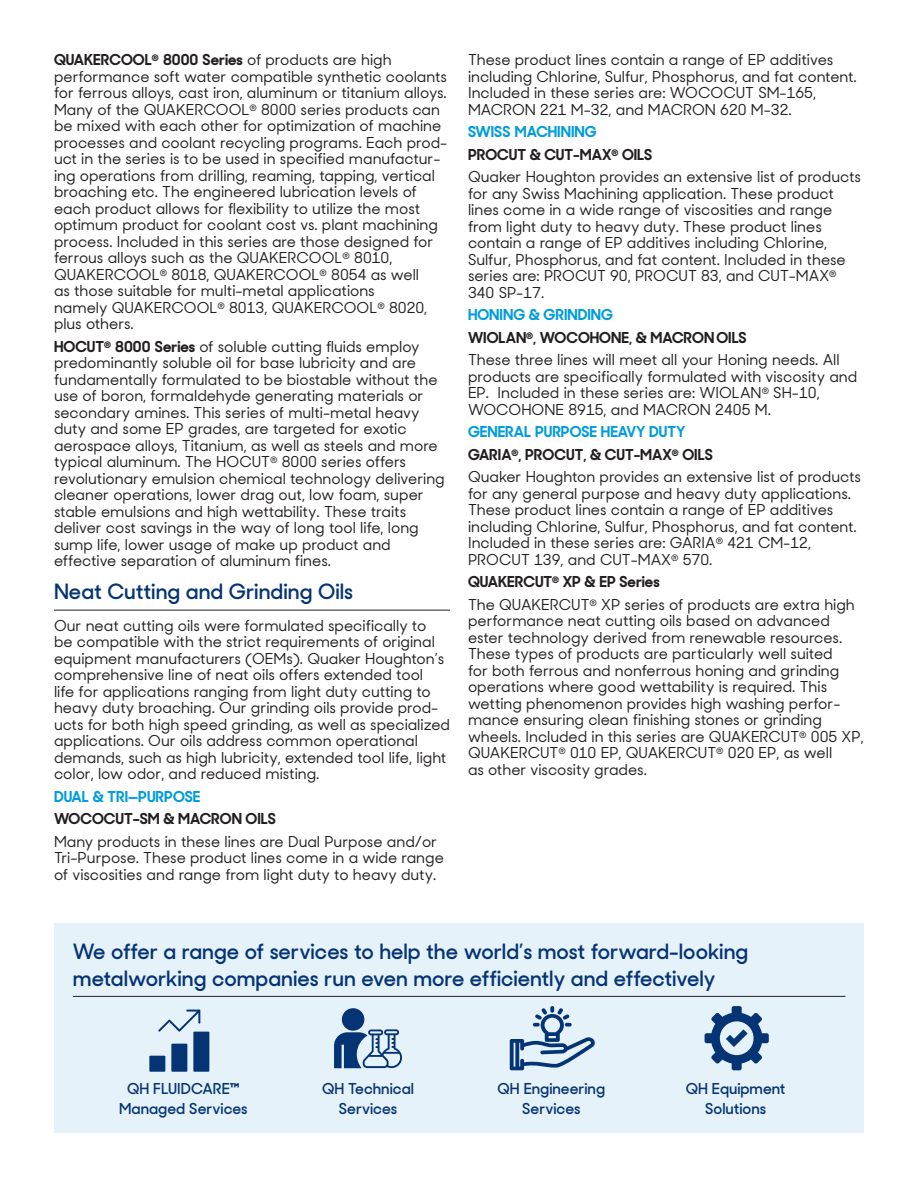
<style>
.page{position:relative;width:918px;height:1188px;background:#fff}
.page>*{position:absolute;margin:0;border:0;box-sizing:border-box;transform-origin:0 0}
.t1{font:600 21px/27px "Sharp Sans Display No 2";color:#053474}
.H5_-_Paragraph_Text{font:500 15px/16.5px "Sharp Sans Display No 2";color:#231f20}
.H5_-_Paragraph_Text-2{font:700 15px "Sharp Sans Display No 2";color:#231f20}
.t2{font:600 15px/19.5px "Sharp Sans Display No 2";color:#053474;text-align:center}
.H5_-_Paragraph_Text-3{font:700 15px "Sharp Sans Display No 2";color:#009cde}
.s1{font-weight:700}
</style>
<div class="page">
<hr style="left:54px;top:610px;width:396px;height:1px;background:#231f20">
<div style="left:54px;top:923px;width:810px;height:210px;background:#e6f2fa"></div>
<hr style="left:73px;top:996px;width:772px;height:1px;background:#231f20">
<svg style="left:510px;top:1006px;width:85px;height:64px"></svg>
<svg style="left:705px;top:1006px;width:64px;height:64px"></svg>
<div style="left:171px;top:1044px;width:16px;height:28px;background:#053474"></div>
<div style="left:149px;top:1056px;width:16px;height:16px;background:#053474"></div>
<div style="left:193px;top:1032px;width:16px;height:40px;background:#053474"></div>
<svg style="left:158px;top:1010px;width:42px;height:22px"></svg>
<svg style="left:334px;top:1008px;width:68px;height:60px"></svg>
<p class="H5_-_Paragraph_Text" style="left:54px;top:50px;width:395px"><span class="s1">QUAKERCOOL</span><sup>®</sup> <span class="s1">8000 Series</span> of products are high performance soft water compatible synthetic coolants for ferrous alloys, cast iron, aluminum or titanium alloys.<br>Many of the QUAKERCOOL<sup>®</sup> 8000 series products can be mixed with each other for optimization of machine processes and coolant recycling programs. Each prod&shy;uct in the series is to be used in specified manufactur&shy;ing operations from drilling, reaming, tapping, vertical broaching etc. The engineered lubrication levels of each product allows for flexibility to utilize the most optimum product for coolant cost vs. plant machining process. Included in this series are those designed for ferrous alloys such as the QUAKERCOOL<sup>®</sup> 8010, QUAKERCOOL<sup>®</sup> 8018, QUAKERCOOL<sup>®</sup> 8054 as well<br>as those suitable for multi-metal applications<br>namely QUAKERCOOL<sup>®</sup> 8013, QUAKERCOOL<sup>®</sup> 8020, plus others.</p>
<p class="H5_-_Paragraph_Text" style="left:54px;top:337px;width:392px"><span class="s1">HOCUT</span><sup>®</sup> <span class="s1">8000 Series</span> of soluble cutting fluids employ predominantly soluble oil for base lubricity and are fundamentally formulated to be biostable without the use of boron, formaldehyde generating materials or secondary amines. This series of multi-metal heavy duty and some EP grades, are targeted for exotic aerospace alloys, Titanium, as well as steels and more typical aluminum. The HOCUT<sup>®</sup> 8000 series offers revolutionary emulsion chemical technology delivering cleaner operations, lower drag out, low foam, super stable emulsions and high wettability. These traits deliver cost savings in the way of long tool life, long sump life, lower usage of make up product and effective separation of aluminum fines.</p>
<h2 class="t1" style="left:54px;top:576px;width:301px">Neat Cutting and Grinding Oils</h2>
<p class="H5_-_Paragraph_Text" style="left:54px;top:616px;width:398px">Our neat cutting oils were formulated specifically to<br>be compatible with the strict requirements of original equipment manufacturers (OEMs). Quaker Houghton’s comprehensive line of neat oils offers extended tool<br>life for applications ranging from light duty cutting to heavy duty broaching. Our grinding oils provide prod&shy;ucts for both high speed grinding, as well as specialized applications. Our oils address common operational demands, such as high lubricity, extended tool life, light color, low odor, and reduced misting.</p>
<p class="H5_-_Paragraph_Text-3" style="left:54px;top:784px;width:148px">DUAL &amp; TRI—PURPOSE</p>
<p class="H5_-_Paragraph_Text-2" style="left:54px;top:806px;width:223px">WOCOCUT–SM &amp; MACRON OILS</p>
<p class="H5_-_Paragraph_Text" style="left:54px;top:832px;width:391px">Many products in these lines are Dual Purpose and/or<br>Tri-Purpose. These product lines come in a wide range of viscosities and range from light duty to heavy duty.</p>
<p class="H5_-_Paragraph_Text" style="left:468px;top:50px;width:390px">These product lines contain a range of EP additives including Chlorine, Sulfur, Phosphorus, and fat content.<br>Included in these series are: WOCOCUT SM-165, MACRON 221 M-32, and MACRON 620 M-32.</p>
<p class="H5_-_Paragraph_Text-3" style="left:468px;top:119px;width:130px">SWISS MACHINING</p>
<p class="H5_-_Paragraph_Text-2" style="left:468px;top:142px;width:186px">PROCUT &amp; CUT-MAX<sup>®</sup> OILS</p>
<p class="H5_-_Paragraph_Text" style="left:468px;top:167px;width:394px">Quaker Houghton provides an extensive list of products for any Swiss Machining application. These product lines come in a wide range of viscosities and range from light duty to heavy duty. These product lines contain a range of EP additives including Chlorine, Sulfur, Phosphorus, and fat content. Included in these series are: PROCUT 90, PROCUT 83, and CUT-MAX<sup>® </sup>340 SP-17.</p>
<p class="H5_-_Paragraph_Text-3" style="left:468px;top:302px;width:147px">HONING &amp; GRINDING</p>
<p class="H5_-_Paragraph_Text-2" style="left:468px;top:325px;width:280px">WIOLAN<sup>®</sup>, WOCOHONE, &amp; MACRONOILS</p>
<p class="H5_-_Paragraph_Text" style="left:468px;top:350px;width:391px">These three lines will meet all your Honing needs. All products are specifically formulated with viscosity and EP. Included in these series are: WIOLAN<sup>®</sup> SH-10, WOCOHONE 8915, and MACRON 2405 M.</p>
<p class="H5_-_Paragraph_Text-3" style="left:468px;top:419px;width:219px">GENERAL PURPOSE HEAVY DUTY</p>
<p class="H5_-_Paragraph_Text-2" style="left:468px;top:442px;width:246px">GARIA<sup>®</sup>, PROCUT, &amp; CUT-MAX<sup>®</sup> OILS</p>
<p class="H5_-_Paragraph_Text" style="left:468px;top:467px;width:394px">Quaker Houghton provides an extensive list of products for any general purpose and heavy duty applications.<br>These product lines contain a range of EP additives including Chlorine, Sulfur, Phosphorus, and fat content.<br>Included in these series are: GARIA<sup>®</sup> 421 CM-12, PROCUT 139, and CUT-MAX<sup>®</sup> 570.</p>
<p class="H5_-_Paragraph_Text-2" style="left:468px;top:569px;width:193px">QUAKERCUT<sup>®</sup> XP &amp; EP Series</p>
<p class="H5_-_Paragraph_Text" style="left:468px;top:595px;width:397px">The QUAKERCUT<sup>®</sup> XP series of products are extra high performance neat cutting oils based on advanced ester technology derived from renewable resources.<br>These types of products are particularly well suited<br>for both ferrous and nonferrous honing and grinding operations where good wettability is required. This wetting phenomenon provides high washing perfor&shy;mance ensuring clean finishing stones or grinding wheels. Included in this series are QUAKERCUT<sup>®</sup> 005 XP, QUAKERCUT<sup>®</sup> 010 EP, QUAKERCUT<sup>®</sup> 020 EP, as well<br>as other viscosity grades.</p>
<h2 class="t1" style="left:73px;top:935px;width:677px">We offer a range of services to help the world’s most forward-looking metalworking companies run even more efficiently and effectively</h2>
<p class="t2" style="left:119px;top:1077px;width:130px">QH FLUIDCARE<span class="s1">™<br></span>Managed Services</p>
<p class="t2" style="left:322px;top:1077px;width:93px">QH Technical<br>Services</p>
<p class="t2" style="left:498px;top:1077px;width:109px">QH Engineering<br>Services</p>
<p class="t2" style="left:686px;top:1077px;width:101px">QH Equipment<br>Solutions</p>
</div>
